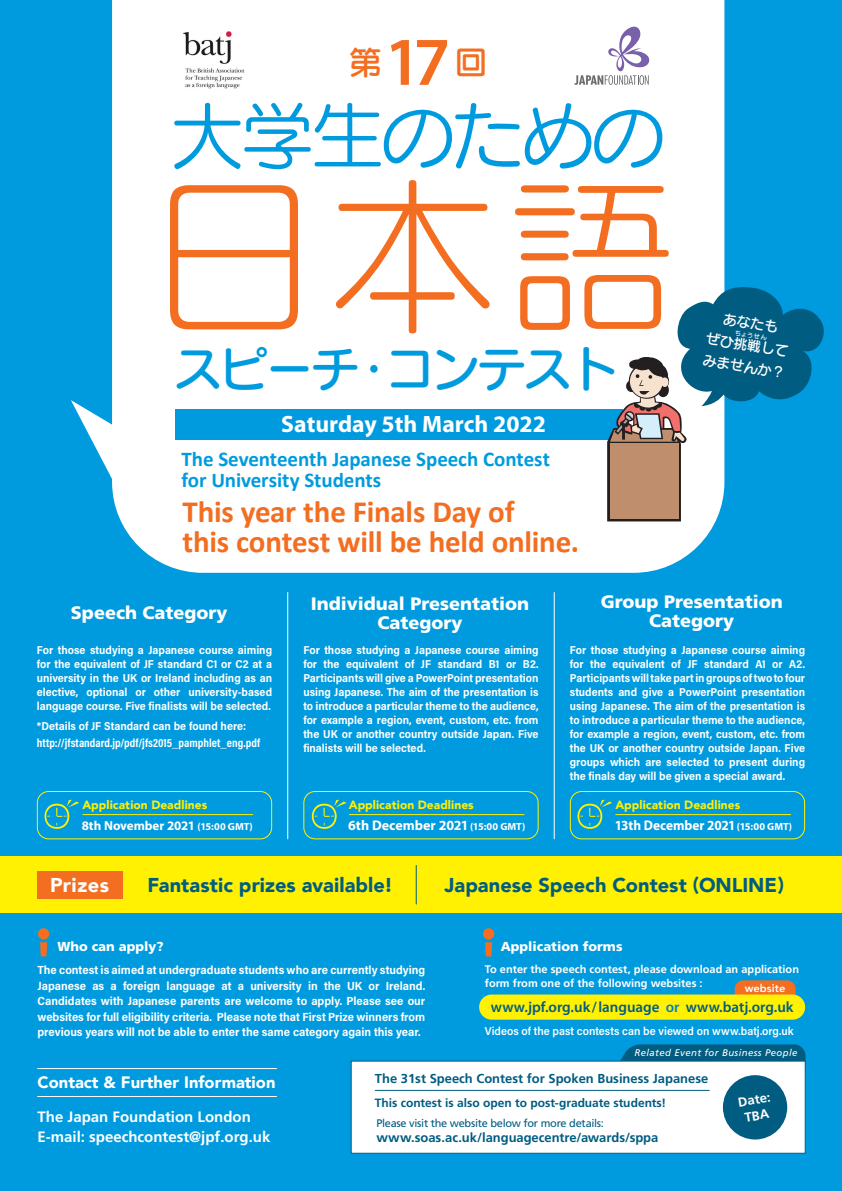
<style>
.page{position:relative;width:842px;height:1191px;background:#009bde}
.page>*{position:absolute;margin:0;border:0;box-sizing:border-box;transform-origin:0 0}
.t1{font:170.4px "Seurat CID L";color:#f36e21}
.S_Title{font:73.8px "Seurat CID M";letter-spacing:-.05em;color:#009bde}
.t2{font:600 68.9px "Myriad Pro";color:#f36e21}
.t3{font:48.5px "Seurat CID DB";letter-spacing:-.055em;color:#009bde}
.t4{font:33.3px "Seurat CID DB";color:#f36e21}
.t5{font:700 31px/30px "Calibri";letter-spacing:-.01em;color:#f36e21}
.t6{font:700 23.7px "Myriad Pro";color:#fff}
.t7{font:700 21px/21px "Calibri";letter-spacing:-.005em;color:#009bde}
.t8{font:900 20px "Avenir";color:#005c81}
.S_Title-2{font:900 20px "Avenir";letter-spacing:.02em;color:#fff}
.t9{font:900 18px/19px "Frutiger";color:#fff;text-align:center}
.t10{font:900 16.5px "Avenir";color:#fff}
.t11{font:700 15px/20px "Frutiger";color:#fff}
.t12{font:600 15px "Myriad Pro";color:#005c81}
.t13{font:700 14px "Myriad Pro";letter-spacing:-.005em;color:#fff;scale:.95 1}
.t14{font:700 14px "Myriad Pro";letter-spacing:-.005em;color:#fff}
.t15{font:14px "Seurat CID DB";color:#fff}
.t16{font:700 13px "Frutiger";color:#005c81}
.t17{font:900 13px "Frutiger";color:#fff}
.t18{font:700 13px "Myriad Pro";letter-spacing:-.005em;color:#fff}
.t19{font:700 13px "Frutiger";color:#fff}
.t20{font:900 12px "Avenir";letter-spacing:.005em;color:#fff101}
.body{font:700 12px "Acumin Pro Cond";color:#fff}
.t21{font:700 12px "Frutiger";color:#005c81}
.t22{font:700 11.8px/15.5px "Acumin Pro Semi Cond";letter-spacing:-.005em;color:#fff;text-align:justify}
.body-2{font:700 11.5px/14px "Acumin Pro Semi Cond";color:#fff;text-align:justify}
.t23{font:600 11.5px "Acumin Pro Semi Cond";color:#fff}
.t24{font:700 11px/14px "Frutiger";color:#fff}
.t25{font:11px "Frutiger";letter-spacing:-.025em;color:#005c81}
.S_Title-3{font:800 11px "Avenir";letter-spacing:.01em;color:#fff}
.t26{font:italic 9.6px "Frutiger";letter-spacing:.04em;color:#fff}
.t27{font:6px "Seurat CID DB";color:#fff}
.s1{font-size:10.4px}
.s2{color:#0082c3}
</style>
<div class="page">
<div style="left:112px;top:0;width:612px;height:573px;background:#fff"></div>
<svg style="left:71px;top:400px;width:72px;height:100px"></svg>
<svg style="left:621px;top:1044px;width:184px;height:16px;background:#005f86"></svg>
<div style="left:351px;top:1060px;width:454px;height:93px;background:#fff;border:1px solid #005c81"></div>
<div style="left:176px;top:410px;width:447px;height:30px;background:#009bde"></div>
<img style="left:184px;top:32px;width:61px;height:56px">
<hr style="left:375px;top:1090px;width:334px;height:1px;background:#005c81">
<div style="left:723px;top:1075px;width:64px;height:64px;background:#005c81;border-radius:50%"></div>
<div style="left:735px;top:980px;width:61px;height:27px;background:#f36e21;border-radius:9px"></div>
<svg style="left:485px;top:942px;width:7px;height:14px"></svg>
<div style="left:483px;top:928px;width:11px;height:11px;background:#f36e21;border-radius:50%"></div>
<svg style="left:40px;top:942px;width:7px;height:14px"></svg>
<div style="left:38px;top:928px;width:11px;height:11px;background:#f36e21;border-radius:50%"></div>
<div style="left:0;top:856px;width:842px;height:57px;background:#fff101"></div>
<hr style="left:287px;top:592px;width:1px;height:247px;background:#fff">
<hr style="left:554px;top:592px;width:1px;height:247px;background:#fff">
<hr style="left:38px;top:1096px;width:239px;height:1px;background:#fff">
<hr style="left:38px;top:1068px;width:239px;height:1px;background:#fff">
<div style="left:479px;top:994px;width:326px;height:25px;background:#fff101;border-radius:13px"></div>
<svg style="left:575px;top:22px;width:75px;height:63px;background:#e3e0ea"></svg>
<hr style="left:616px;top:814px;width:175px;height:1px;background:#fff101">
<div style="left:570px;top:791px;width:235px;height:48px;border:1px solid #fff101;border-radius:11px"></div>
<hr style="left:349px;top:814px;width:175px;height:1px;background:#fff101">
<div style="left:303px;top:791px;width:236px;height:48px;border:1px solid #fff101;border-radius:11px"></div>
<hr style="left:83px;top:814px;width:170px;height:1px;background:#fff101">
<div style="left:37px;top:791px;width:235px;height:48px;border:1px solid #fff101;border-radius:11px"></div>
<hr style="left:416px;top:865px;width:1px;height:39px;background:#005c81">
<div style="left:37px;top:871px;width:85px;height:27px;background:#f36e21"></div>
<svg style="left:45px;top:799px;width:34px;height:30px"></svg>
<svg style="left:312px;top:799px;width:35px;height:30px"></svg>
<svg style="left:577px;top:799px;width:35px;height:30px"></svg>
<svg style="left:607px;top:285px;width:217px;height:236px"></svg>
<p class="t2" style="left:384px;top:18px;width:67px">17</p>
<p class="t4" style="left:349px;top:41px;width:35px">第</p>
<p class="t4" style="left:454px;top:41px;width:35px">回</p>
<p class="S_Title" style="left:171px;top:89px;width:496px">大学生のための</p>
<p class="t1" style="left:149px;top:151px;width:530px">日本語</p>
<p class="t3" style="left:174px;top:337px;width:445px">スピーチ・コンテスト</p>
<p class="t6" style="left:281px;top:409px;width:266px">Saturday 5th March 2022</p>
<p class="t7" style="left:181px;top:449px;width:370px">The Seventeenth Japanese Speech Contest for University Students</p>
<p class="t5" style="left:182px;top:496px;width:398px">This year the Finals Day of<br>this contest will be held online.</p>
<p class="t15" style="left:725px;top:309px;width:57px;rotate:9deg">あなたも</p>
<p class="t15" style="left:708px;top:329px;width:85px;rotate:9deg">ぜひ挑戦して</p>
<p class="t27" style="left:736px;top:329px;width:33px;rotate:9deg">ちょうせん</p>
<p class="t15" style="left:704px;top:351px;width:85px;rotate:9deg">みませんか？</p>
<p class="t9" style="left:71px;top:602px;width:158px">Speech Category</p>
<p class="body-2" style="left:37px;top:642px;width:237px">For those studying a Japanese course aiming for the equivalent of JF standard C1 or C2 at a university in the UK or Ireland including as an elective, optional or other university-based language course. Five finalists will be selected.</p>
<p class="body-2" style="left:37px;top:718px;width:211px">*Details of JF Standard can be found here:</p>
<p class="body" style="left:37px;top:735px;width:225px">http://jfstandard.jp/pdf/jfs2015_pamphlet_eng.pdf</p>
<p class="t20" style="left:82px;top:794px;width:126px">Application Deadlines</p>
<p class="t18" style="left:82px;top:816px;width:173px">8th November 2021 <span class="s1">(15:00 GMT)</span></p>
<p class="t9" style="left:311px;top:593px;width:220px">Individual Presentation</p>
<p class="t9" style="left:377px;top:612px;width:87px">Category</p>
<p class="t9" style="left:601px;top:592px;width:183px">Group Presentation<br>Category</p>
<p class="body-2" style="left:303px;top:642px;width:237px">For those studying a Japanese course aiming for the equivalent of JF standard B1 or B2.<br>Participants will give a PowerPoint presentation using Japanese. The aim of the presentation is to introduce a particular theme to the audience, for example a region, event, custom, etc. from the UK or another country outside Japan. Five finalists will be selected.</p>
<p class="body-2" style="left:570px;top:642px;width:237px">For those studying a Japanese course aiming for the equivalent of JF standard A1 or A2.<br>Participants will take part in groups of two to four students and give a PowerPoint presentation using Japanese. The aim of the presentation is to introduce a particular theme to the audience, for example a region, event, custom, etc. from the UK or another country outside Japan. Five groups which are selected to present during the finals day will be given a special award.</p>
<p class="t20" style="left:349px;top:794px;width:126px">Application Deadlines</p>
<p class="t14" style="left:348px;top:816px;width:179px">6th December 2021<span class="s1">(15:00 GMT)</span></p>
<p class="t20" style="left:615px;top:794px;width:126px">Application Deadlines</p>
<p class="t13" style="left:615px;top:816px;width:188px">13th December 2021<span class="s1">(15:00 GMT)</span></p>
<p class="S_Title-2" style="left:50px;top:867px;width:61px">Prizes</p>
<p class="t8" style="left:147px;top:867px;width:247px">Fantastic prizes available!</p>
<p class="t8" style="left:445px;top:867px;width:341px">Japanese Speech Contest (ONLINE)</p>
<p class="t17" style="left:57px;top:938px;width:108px">Who can apply?</p>
<p class="t22" style="left:38px;top:961px;width:389px">The contest is aimed at undergraduate students who are currently studying Japanese as a foreign language at a university in the UK or Ireland.<br>Candidates with Japanese parents are welcome to apply. Please see our websites for full eligibility criteria. Please note that First Prize winners from previous years will not be able to enter the same category again this year.</p>
<p class="t17" style="left:501px;top:938px;width:123px">Application forms</p>
<p class="t24" style="left:485px;top:961px;width:316px">To enter the speech contest, please download an application form from one of the following websites :</p>
<p class="S_Title-3" style="left:745px;top:979px;width:42px">website</p>
<p class="t12" style="left:491px;top:997px;width:304px">www.jpf.org.uk/language <span class="s2">or</span> www.batj.org.uk</p>
<p class="t23" style="left:485px;top:1022px;width:310px">Videos of the past contests can be viewed on www.batj.org.uk</p>
<p class="t26" style="left:634px;top:1047px;width:165px">Related Event for Business People</p>
<p class="t10" style="left:38px;top:1068px;width:239px">Contact &amp; Further Information</p>
<p class="t11" style="left:38px;top:1106px;width:234px">The Japan Foundation London<br>E-mail: speechcontest@jpf.org.uk</p>
<p class="t16" style="left:375px;top:1071px;width:335px">The 31st Speech Contest for Spoken Business Japanese</p>
<p class="t25" style="left:376px;top:1117px;width:229px">Please visit the website below for more details:</p>
<p class="t16" style="left:376px;top:1129px;width:283px">www.soas.ac.uk/languagecentre/awards/sppa</p>
<p class="t21" style="left:375px;top:1095px;width:293px">This contest is also open to post-graduate students!</p>
<p class="t19" style="left:737px;top:1094px;width:34px;rotate:-9deg">Date:</p>
</div>
